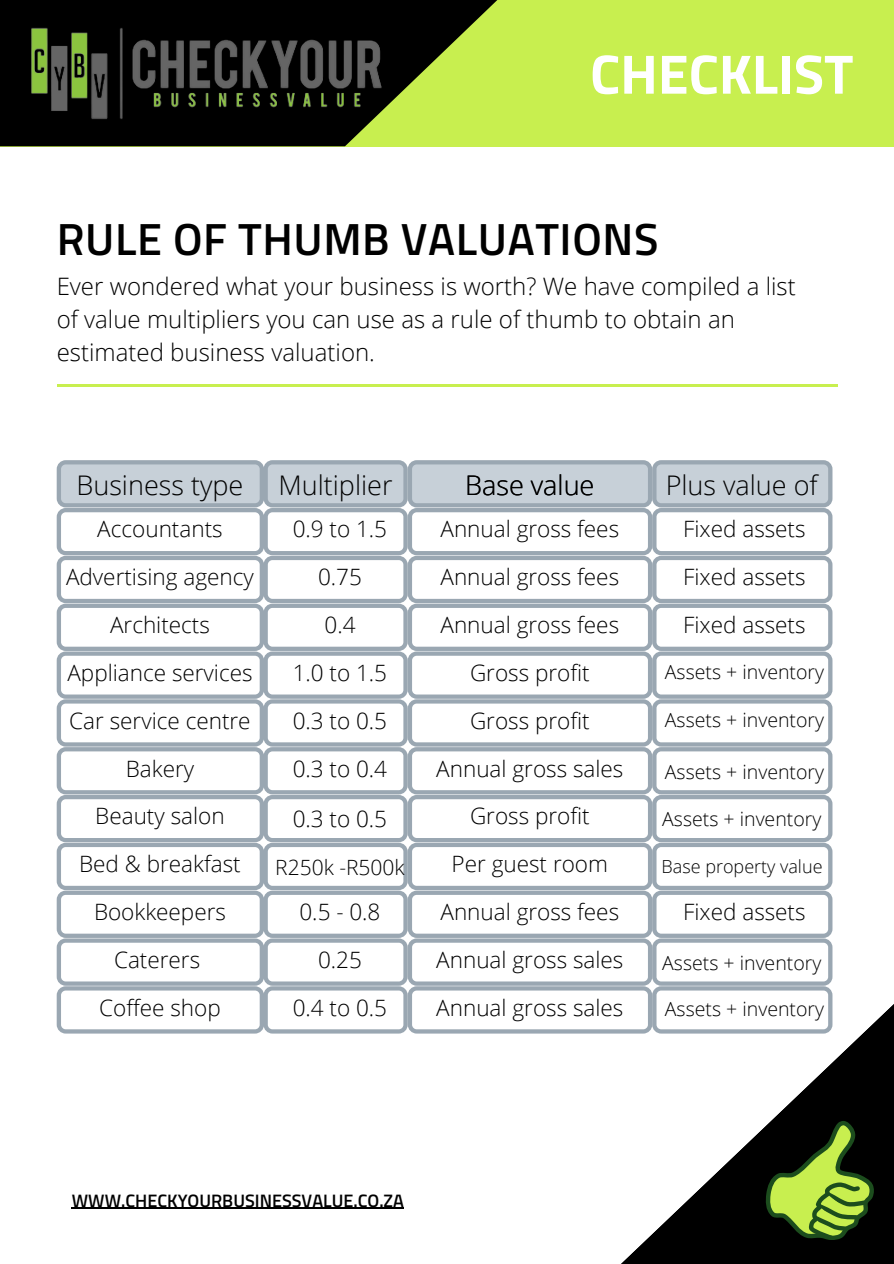
<style>
.page{position:relative;width:894px;height:1264px;background:#fff}
.page>*{position:absolute;margin:0;border:0;box-sizing:border-box;transform-origin:0 0}
.t1{font:700 55.5px "Titillium Web";color:#fff}
.t2{font:600 45px "Titillium Web";letter-spacing:.015em;color:#000}
.t3{font:300 27px "Open Sans";color:#000}
.t4{font:300 24px/32.7px "Open Sans";color:#000}
.t5{font:300 22.5px "Open Sans";color:#000}
.t6{font:300 21px "Open Sans";color:#000}
.t7{font:300 19.5px "Open Sans";color:#000}
.t8{font:600 18px "Titillium Web";color:#000}
.t9{font:300 18px "Open Sans";color:#000}
</style>
<div class="page">
<div style="left:0;top:0;width:893px;height:146px;background:#c8ef4f"></div>
<hr style="left:57px;top:384px;width:780px;height:2px;background:#c8ef4f">
<svg style="left:462px;top:0;width:36px;height:34px"></svg>
<svg style="left:511px;top:955px;width:382px;height:308px"></svg>
<img style="left:0;top:0;width:462px;height:147px">
<hr style="left:72px;top:1207px;width:332px;height:1px;background:#000">
<svg style="left:57px;top:460px;width:775px;height:573px"></svg>
<svg style="left:765px;top:1120px;width:109px;height:119px;background:#4e6622"></svg>
<p class="t1" style="left:590px;top:31px;width:265px">CHECKLIST</p>
<p class="t2" style="left:57px;top:203px;width:603px">RULE OF THUMB VALUATIONS</p>
<p class="t4" style="left:57px;top:269px;width:740px">Ever wondered what your business is worth? We have compiled a list of value multipliers you can use as a rule of thumb to obtain an estimated business valuation.</p>
<p class="t3" style="left:76px;top:466px;width:168px">Business type</p>
<p class="t3" style="left:278px;top:466px;width:116px">Multiplier</p>
<p class="t3" style="left:465px;top:466px;width:131px">Base value</p>
<p class="t3" style="left:665px;top:466px;width:153px">Plus value of</p>
<p class="t5" style="left:97px;top:513px;width:127px">Accountants</p>
<p class="t5" style="left:292px;top:513px;width:96px">0.9 to 1.5</p>
<p class="t5" style="left:440px;top:513px;width:180px">Annual gross fees</p>
<p class="t5" style="left:683px;top:513px;width:124px">Fixed assets</p>
<p class="t5" style="left:66px;top:561px;width:189px">Advertising agency</p>
<p class="t5" style="left:318px;top:561px;width:45px">0.75</p>
<p class="t5" style="left:440px;top:561px;width:180px">Annual gross fees</p>
<p class="t5" style="left:683px;top:561px;width:124px">Fixed assets</p>
<p class="t5" style="left:110px;top:609px;width:101px">Architects</p>
<p class="t5" style="left:324px;top:609px;width:33px">0.4</p>
<p class="t5" style="left:440px;top:609px;width:180px">Annual gross fees</p>
<p class="t5" style="left:683px;top:609px;width:124px">Fixed assets</p>
<p class="t5" style="left:67px;top:657px;width:187px">Appliance services</p>
<p class="t5" style="left:292px;top:657px;width:96px">1.0 to 1.5</p>
<p class="t5" style="left:470px;top:657px;width:121px">Gross profit</p>
<p class="t7" style="left:664px;top:658px;width:161px">Assets + inventory</p>
<p class="t5" style="left:69px;top:704px;width:183px">Car service centre</p>
<p class="t5" style="left:292px;top:704px;width:96px">0.3 to 0.5</p>
<p class="t5" style="left:470px;top:704px;width:121px">Gross profit</p>
<p class="t7" style="left:664px;top:706px;width:161px">Assets + inventory</p>
<p class="t5" style="left:126px;top:752px;width:70px">Bakery</p>
<p class="t5" style="left:292px;top:752px;width:96px">0.3 to 0.4</p>
<p class="t5" style="left:436px;top:752px;width:188px">Annual gross sales</p>
<p class="t5" style="left:95px;top:800px;width:131px">Beauty salon</p>
<p class="t5" style="left:470px;top:800px;width:121px">Gross profit</p>
<p class="t5" style="left:79px;top:848px;width:163px">Bed &amp; breakfast</p>
<p class="t6" style="left:275px;top:852px;width:131px">R250k -R500k</p>
<p class="t5" style="left:451px;top:848px;width:158px">Per guest room</p>
<p class="t9" style="left:661px;top:854px;width:162px">Base property value</p>
<p class="t5" style="left:94px;top:896px;width:133px">Bookkeepers</p>
<p class="t5" style="left:299px;top:896px;width:82px">0.5 - 0.8</p>
<p class="t5" style="left:440px;top:896px;width:180px">Annual gross fees</p>
<p class="t5" style="left:683px;top:896px;width:124px">Fixed assets</p>
<p class="t5" style="left:114px;top:943px;width:88px">Caterers</p>
<p class="t5" style="left:318px;top:943px;width:45px">0.25</p>
<p class="t5" style="left:436px;top:943px;width:188px">Annual gross sales</p>
<p class="t5" style="left:99px;top:991px;width:123px">Coffee shop</p>
<p class="t5" style="left:292px;top:991px;width:96px">0.4 to 0.5</p>
<p class="t5" style="left:436px;top:991px;width:188px">Annual gross sales</p>
<p class="t7" style="left:664px;top:757px;width:161px">Assets + inventory</p>
<p class="t5" style="left:292px;top:802px;width:96px">0.3 to 0.5</p>
<p class="t7" style="left:662px;top:805px;width:161px">Assets + inventory</p>
<p class="t7" style="left:662px;top:949px;width:161px">Assets + inventory</p>
<p class="t7" style="left:664px;top:994px;width:161px">Assets + inventory</p>
<p class="t8" style="left:72px;top:1186px;width:333px">WWW.CHECKYOURBUSINESSVALUE.CO.ZA</p>
</div>
